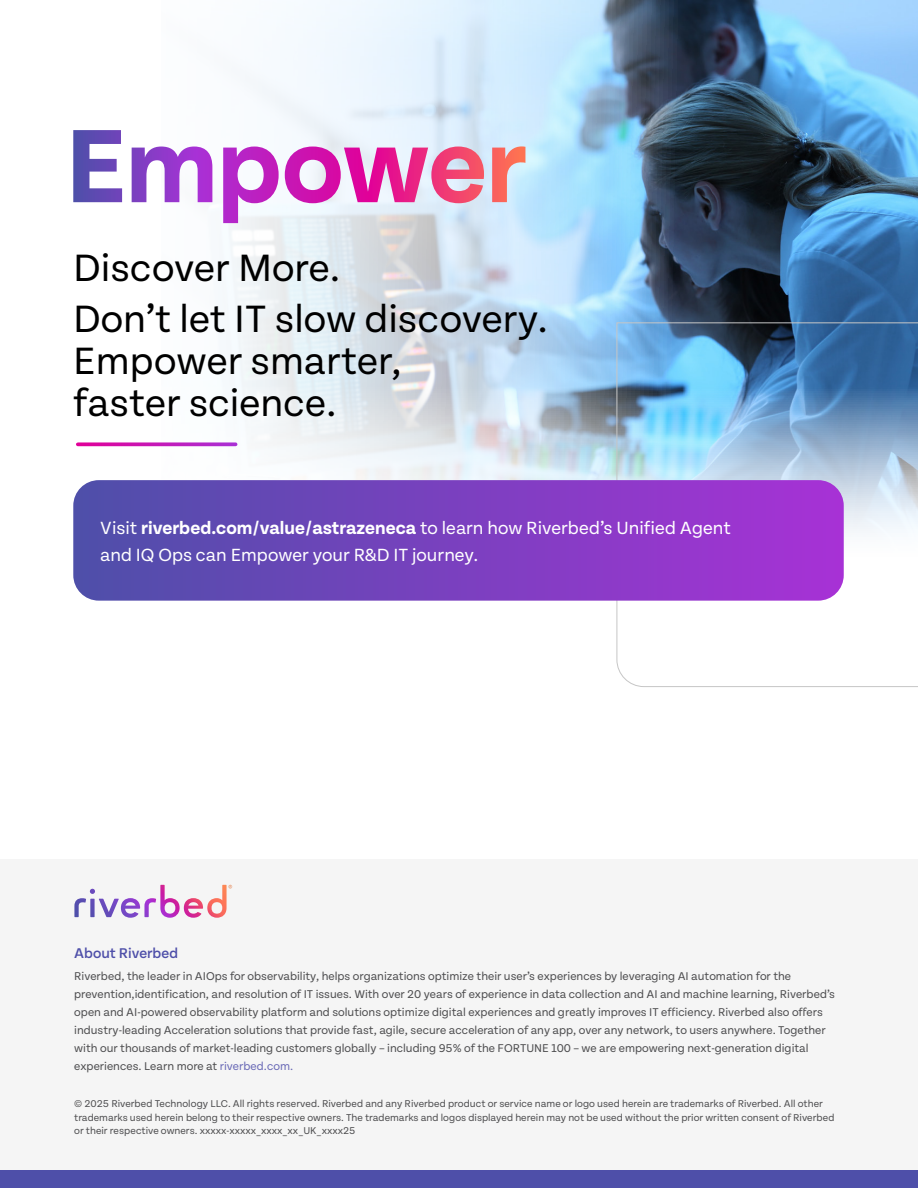
<style>
.page{position:relative;width:918px;height:1188px;background:#fff}
.page>*{position:absolute;margin:0;border:0;box-sizing:border-box;transform-origin:0 0}
.t1{font:40.5px/51.8px "Tenon";color:#000}
.t2{font:18.75px/27px "Tenon";color:#fff}
.t3{font:500 15px "Tenon";color:#4e4fa9}
.t4{font:12px/18px "Tenon";color:#4d4d4f}
.t5{font:10.5px/13.5px "Tenon";color:#4d4d4f}
.s1{font-weight:700}
.s2{color:#6969b6}
</style>
<div class="page">
<div style="left:0;top:860px;width:918px;height:328px;background:#f5f5f5"></div>
<svg style="left:74px;top:885px;width:158px;height:33px"></svg>
<div style="left:0;top:1170px;width:918px;height:18px;background:#4e4fa9"></div>
<img style="left:161px;top:0;width:757px;height:480px">
<svg style="left:78px;top:442px;width:158px;height:4px"></svg>
<svg style="left:73px;top:130px;width:452px;height:93px"></svg>
<svg style="left:616px;top:322px;width:302px;height:365px"></svg>
<svg style="left:73px;top:480px;width:771px;height:121px;background:#7b41bf"></svg>
<h1 class="t1" style="left:73px;top:242px;width:476px">Discover More.<br>Don’t let IT slow discovery.</h1>
<h1 class="t1" style="left:73px;top:341px;width:330px;line-height:42px">Empower smarter, faster science.</h1>
<h2 class="t2" style="left:100px;top:515px;width:632px">Visit <span class="s1">riverbed.com/value/astrazeneca</span> to learn how Riverbed’s Unified Agent and IQ Ops can Empower your R&amp;D IT journey.</h2>
<p class="t3" style="left:74px;top:945px;width:106px">About Riverbed</p>
<p class="t4" style="left:74px;top:968px;width:762px">Riverbed, the leader in AIOps for observability, helps organizations optimize their user’s experiences by leveraging AI automation for the prevention,identification, and resolution of IT issues. With over 20 years of experience in data collection and AI and machine learning, Riverbed’s open and AI-powered observability platform and solutions optimize digital experiences and greatly improves IT efficiency. Riverbed also offers industry-leading Acceleration solutions that provide fast, agile, secure acceleration of any app, over any network, to users anywhere. Together with our thousands of market-leading customers globally – including 95% of the FORTUNE 100 – we are empowering next-generation digital experiences. Learn more at <span class="s2">riverbed.com.</span></p>
<p class="t5" style="left:74px;top:1097px;width:762px">© 2025 Riverbed Technology LLC. All rights reserved. Riverbed and any Riverbed product or service name or logo used herein are trademarks of Riverbed. All other trademarks used herein belong to their respective owners. The trademarks and logos displayed herein may not be used without the prior written consent of Riverbed or their respective owners. xxxxx-xxxxx_xxxx_xx_UK_xxxx25</p>
</div>
